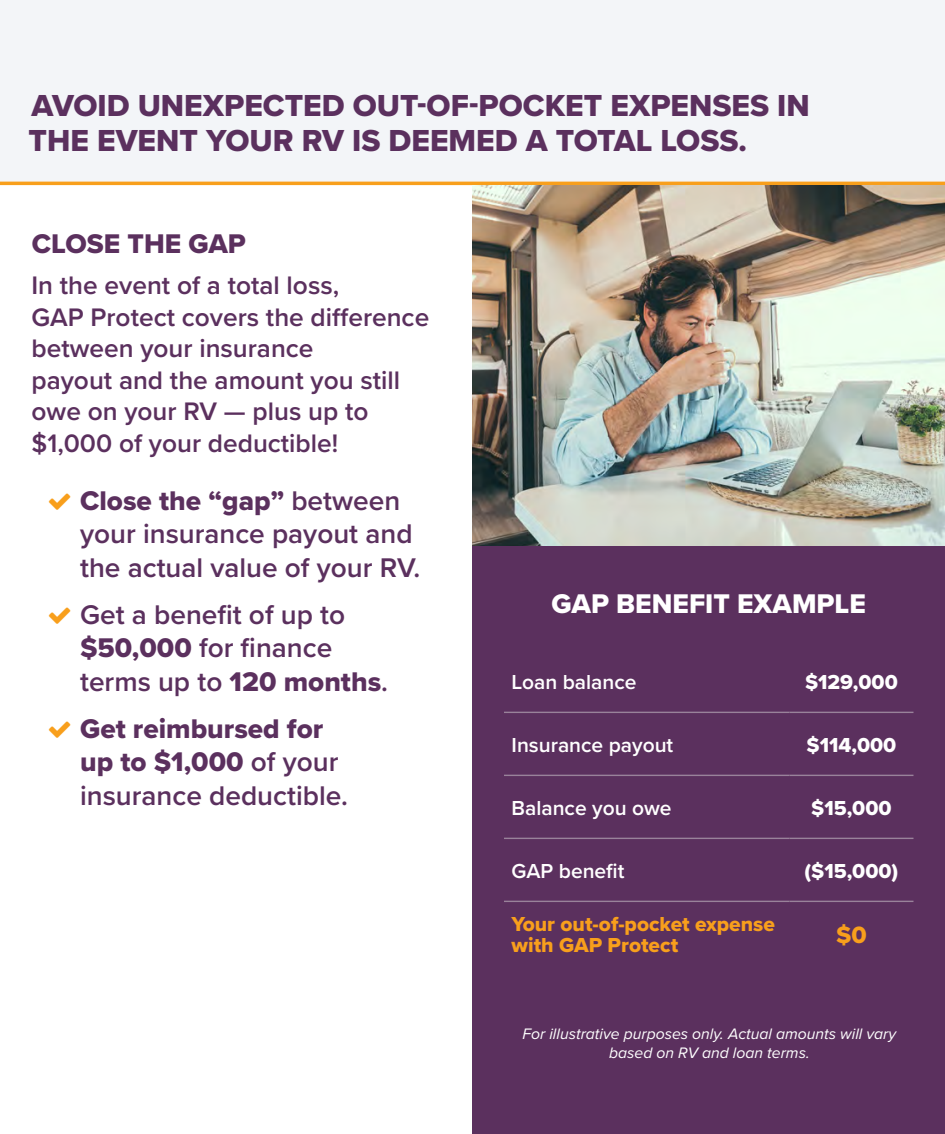
<style>
.page{position:relative;width:945px;height:1134px;background:#fff}
.page>*{position:absolute;margin:0;border:0;box-sizing:border-box;transform-origin:0 0}
.t1{font:31.5px/35px "Proxima Nova Extrabld";color:#5b305e}
.t2{font:600 28px/33.6px "Proxima Nova";color:#5b305e}
.t3{font:28px/33.6px "Proxima Nova Extrabld";color:#5b305e}
.t4{font:28px "Proxima Nova Extrabld";color:#fff}
.t5{font:600 26.25px/31.5px "Proxima Nova";color:#5b305e}
.t6{font:24.5px "Proxima Nova Extrabld";color:#f89f1c}
.t7{font:600 21px "Proxima Nova";color:#fff}
.t8{font:21px/21px "Proxima Nova Extrabld";color:#f89f1c}
.t9{font:21px "Proxima Nova Extrabld";color:#fff}
.t10{font:italic 15.75px/18.9px "Proxima Nova";color:#fff;text-align:center}
.s1{font-family:"Proxima Nova Extrabld";font-weight:400}
.s2{font-family:"Proxima Nova";font-weight:600}
</style>
<div class="page">
<div style="left:472px;top:546px;width:473px;height:588px;background:#5b305e"></div>
<hr style="left:504px;top:712px;width:285px;height:1px;background:#99829a">
<hr style="left:789px;top:712px;width:125px;height:1px;background:#99829a">
<hr style="left:504px;top:775px;width:285px;height:1px;background:#99829a">
<hr style="left:789px;top:775px;width:125px;height:1px;background:#99829a">
<hr style="left:504px;top:838px;width:285px;height:1px;background:#99829a">
<hr style="left:789px;top:838px;width:125px;height:1px;background:#99829a">
<hr style="left:504px;top:901px;width:285px;height:1px;background:#99829a">
<hr style="left:789px;top:901px;width:125px;height:1px;background:#99829a">
<div style="left:0;top:0;width:945px;height:182px;background:#f3f5f8"></div>
<hr style="left:0;top:182px;width:945px;height:3px;background:#f89f1c">
<img style="left:472px;top:185px;width:473px;height:361px">
<p class="t1" style="left:29px;top:88px;width:783px">AVOID UNEXPECTED OUT-OF-POCKET EXPENSES IN<br>THE EVENT YOUR RV IS DEEMED A TOTAL LOSS.</p>
<p class="t3" style="left:32px;top:226px;width:216px">CLOSE THE GAP</p>
<p class="t5" style="left:32px;top:269px;width:399px">In the event of a total loss,<br>GAP Protect covers the difference between your insurance<br>payout and the amount you still owe on your RV — plus up to $1,000 of your deductible!</p>
<p class="t2" style="left:80px;top:483px;width:342px"><span class="s1">Close the “gap”</span> between your insurance payout and the actual value of your RV.</p>
<p class="t2" style="left:80px;top:597px;width:309px">Get a benefit of up to <span class="s1">$50,000</span> for finance terms up to <span class="s1">120 months</span>.</p>
<p class="t3" style="left:80px;top:711px;width:269px">Get reimbursed for up to $1,000 <span class="s2">of your insurance deductible.</span></p>
<p class="t4" style="left:552px;top:583px;width:316px">GAP BENEFIT EXAMPLE</p>
<p class="t7" style="left:512px;top:666px;width:126px">Loan balance</p>
<p class="t9" style="left:805px;top:666px;width:94px">$129,000</p>
<p class="t7" style="left:512px;top:729px;width:163px">Insurance payout</p>
<p class="t9" style="left:807px;top:729px;width:91px">$114,000</p>
<p class="t7" style="left:512px;top:792px;width:162px">Balance you owe</p>
<p class="t9" style="left:811px;top:792px;width:82px">$15,000</p>
<p class="t7" style="left:512px;top:855px;width:114px">GAP benefit</p>
<p class="t9" style="left:804px;top:855px;width:95px">($15,000)</p>
<p class="t8" style="left:512px;top:913px;width:265px">Your out-of-pocket expense with GAP Protect</p>
<p class="t6" style="left:836px;top:916px;width:32px">$0</p>
<p class="t10" style="left:523px;top:1024px;width:375px">For illustrative purposes only. Actual amounts will vary based on RV and loan terms.</p>
</div>
